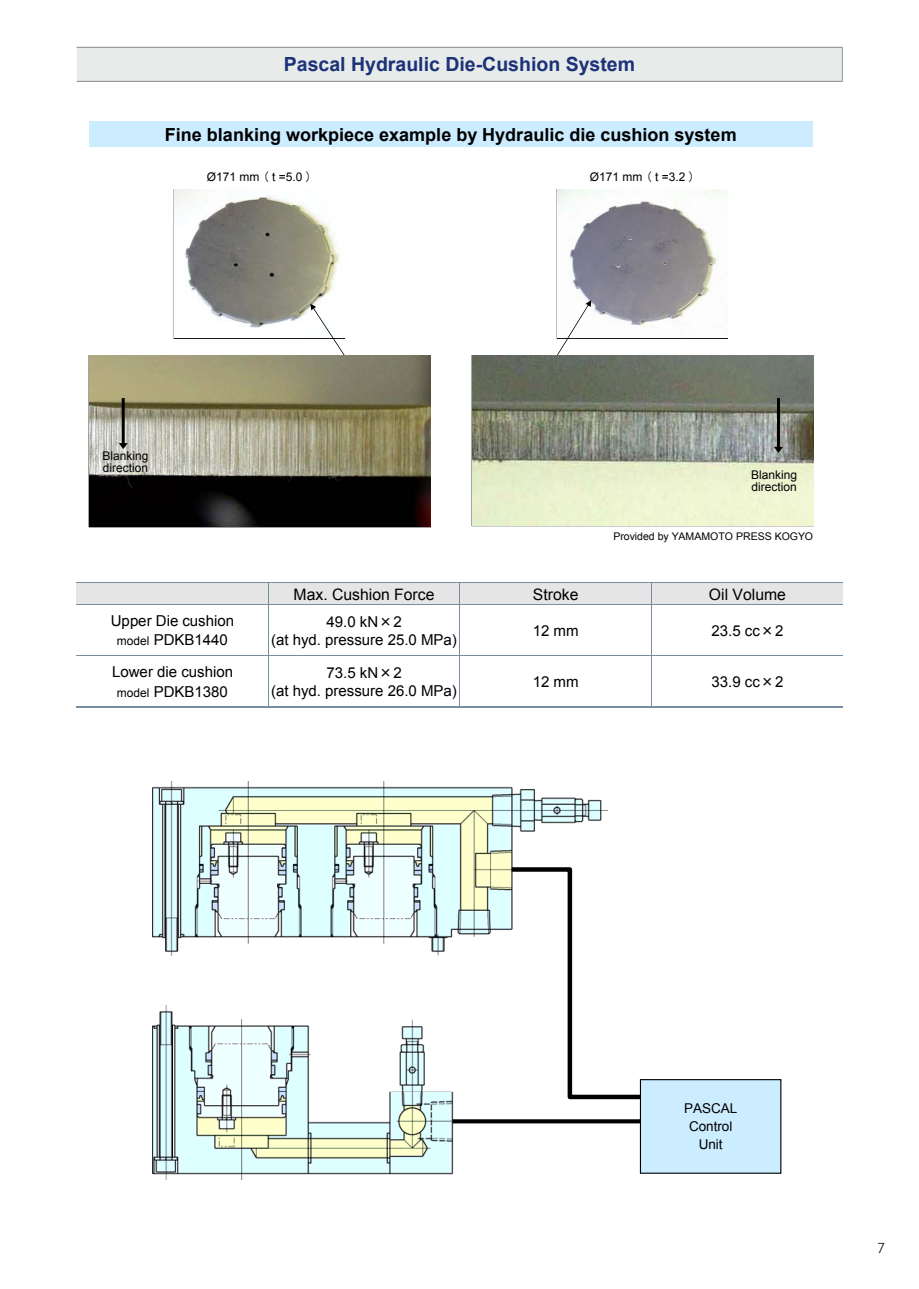
<style>
.page{position:relative;width:919px;height:1289px;background:#fff}
.page>*{position:absolute;margin:0;border:0;box-sizing:border-box;transform-origin:0 0}
.t1{font:700 19.5px "Arial";color:#1c3177}
.t2{font:700 18px "Arial";color:#000}
.t3{font:15.75px "Arial";color:#000}
.t4{font:15px/19.5px "Arial";color:#000;text-align:center}
.t5{font:13.5px/18px "Arial";color:#000;text-align:center}
.t6{font:13.5px "Koz Go Pro";color:#231f20}
.t7{font:12px/11.9px "Arial";color:#000}
.t8{font:10.5px "Arial";color:#000}
.s1{color:#203882}
.s2{font-family:"MS Gothic"}
.s3{font-size:12px}
</style>
<div class="page">
<div style="left:77px;top:47px;width:765px;height:34px;background:#e7ebe9"></div>
<hr style="left:842px;top:48px;width:1px;height:33px;background:#939598">
<hr style="left:77px;top:47px;width:765px;height:1px;background:#939598">
<hr style="left:77px;top:81px;width:765px;height:1px;background:#939598">
<div style="left:174px;top:189px;width:171px;height:150px;border:1px solid #000"></div>
<img style="left:175px;top:190px;width:169px;height:148px">
<img style="left:557px;top:190px;width:170px;height:138px">
<div style="left:89px;top:121px;width:723px;height:26px;background:#ccecff"></div>
<svg style="left:310px;top:303px;width:35px;height:52px"></svg>
<svg style="left:557px;top:300px;width:34px;height:55px"></svg>
<img style="left:90px;top:356px;width:340px;height:170px">
<img style="left:472px;top:356px;width:341px;height:169px">
<svg style="left:119px;top:398px;width:9px;height:51px"></svg>
<svg style="left:773px;top:398px;width:9px;height:55px"></svg>
<img style="left:153px;top:781px;width:454px;height:174px">
<img style="left:153px;top:1005px;width:302px;height:174px">
<svg style="left:452px;top:1119px;width:188px;height:4px"></svg>
<svg style="left:507px;top:865px;width:133px;height:236px"></svg>
<div style="left:640px;top:1079px;width:140px;height:94px;background:#ccecff"></div>
<div style="left:640px;top:1079px;width:141px;height:94px;border:1px solid #000"></div>
<div style="left:77px;top:583px;width:191px;height:21px;background:#e5e5e5"></div>
<div style="left:269px;top:583px;width:190px;height:21px;background:#e5e5e5"></div>
<div style="left:460px;top:583px;width:191px;height:21px;background:#e5e5e5"></div>
<div style="left:651px;top:583px;width:191px;height:21px;background:#e5e5e5"></div>
<hr style="left:77px;top:582px;width:191px;height:1px;background:#758d9f">
<hr style="left:268px;top:582px;width:191px;height:1px;background:#758d9f">
<hr style="left:459px;top:582px;width:192px;height:1px;background:#758d9f">
<hr style="left:652px;top:582px;width:190px;height:1px;background:#758d9f">
<svg style="left:268px;top:583px;width:1px;height:21px"></svg>
<svg style="left:459px;top:583px;width:1px;height:21px"></svg>
<svg style="left:651px;top:582px;width:1px;height:22px"></svg>
<hr style="left:77px;top:604px;width:765px;height:1px;background:#758d9f">
<hr style="left:268px;top:604px;width:1px;height:51px;background:#758d9f">
<hr style="left:459px;top:604px;width:1px;height:51px;background:#758d9f">
<hr style="left:651px;top:604px;width:1px;height:51px;background:#758d9f">
<hr style="left:77px;top:655px;width:765px;height:1px;background:#758d9f">
<hr style="left:76px;top:706px;width:192px;height:1px;background:#758d9f">
<hr style="left:268px;top:655px;width:1px;height:51px;background:#758d9f">
<hr style="left:268px;top:706px;width:191px;height:1px;background:#758d9f">
<hr style="left:459px;top:655px;width:1px;height:51px;background:#758d9f">
<hr style="left:459px;top:706px;width:192px;height:1px;background:#758d9f">
<hr style="left:651px;top:655px;width:1px;height:51px;background:#758d9f">
<hr style="left:652px;top:706px;width:190px;height:1px;background:#758d9f">
<h1 class="t1" style="left:284px;top:51px;width:353px">P<span class="s1">a</span>scal Hydraulic Die-Cushion System</h1>
<p class="t2" style="left:165px;top:123px;width:573px">Fine blanking workpiece example by Hydraulic die cushion system</p>
<p class="t7" style="left:207px;top:171px;width:106px">Ø171 mm <span class="s2">(</span> t =5.0 <span class="s2">)</span></p>
<p class="t7" style="left:589px;top:171px;width:106px">Ø171 mm <span class="s2">(</span> t =3.2 <span class="s2">)</span></p>
<p class="t7" style="left:102px;top:449px;width:47px">Blanking direction</p>
<p class="t7" style="left:751px;top:468px;width:48px">Blanking direction</p>
<p class="t8" style="left:613px;top:530px;width:201px">Provided by YAMAMOTO PRESS KOGYO</p>
<p class="t3" style="left:293px;top:583px;width:142px">Max. Cushion Force</p>
<p class="t3" style="left:533px;top:583px;width:47px">Stroke</p>
<p class="t3" style="left:708px;top:583px;width:79px">Oil Volume</p>
<p class="t4" style="left:111px;top:611px;width:125px">Upper Die cushion <span class="s3">model</span> PDKB1440</p>
<p class="t4" style="left:271px;top:612px;width:187px;line-height:18.1px">49.0 kN<span class="s2">×</span>2<br>(at hyd. pressure 25.0 MPa)</p>
<p class="t4" style="left:532px;top:621px;width:47px">12 mm</p>
<p class="t4" style="left:711px;top:621px;width:73px">23.5 cc<span class="s2">×</span>2</p>
<p class="t4" style="left:112px;top:662px;width:122px">Lower die cushion <span class="s3">model</span> PDKB1380</p>
<p class="t4" style="left:271px;top:663px;width:187px;line-height:18.3px">73.5 kN<span class="s2">×</span>2<br>(at hyd. pressure 26.0 MPa)</p>
<p class="t4" style="left:532px;top:671px;width:47px">12 mm</p>
<p class="t4" style="left:711px;top:671px;width:73px">33.9 cc<span class="s2">×</span>2</p>
<p class="t5" style="left:684px;top:1099px;width:55px">PASCAL<br>Control<br>Unit</p>
<p class="t6" style="left:877px;top:1239px;width:9px">7</p>
</div>
